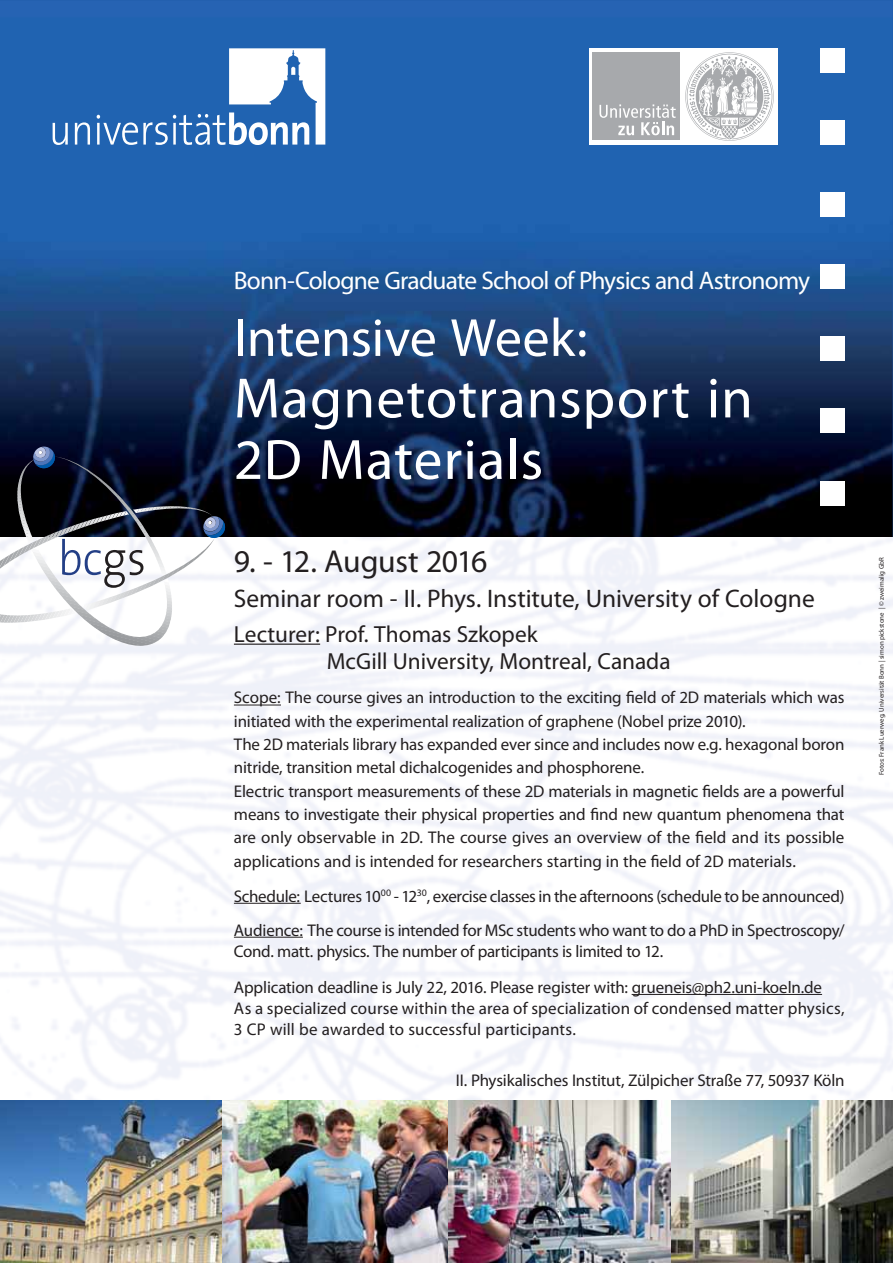
<style>
.page{position:relative;width:893px;height:1263px;background:#fff}
.page>*{position:absolute;margin:0;border:0;box-sizing:border-box;transform-origin:0 0}
.t1{font:57.3px/61.5px "Myriad Pro";letter-spacing:.02em;color:#fff}
.t2{font:54px "Myriad Pro";letter-spacing:-.01em;color:#fff}
.t3{font:31.8px "Myriad Pro";letter-spacing:-.015em;color:#231f20}
.t4{font:25.5px "Myriad Pro";letter-spacing:-.005em;color:#231f20}
.t5{font:25.5px "Myriad Pro";letter-spacing:-.03em;color:#fff}
.t6{font:23.25px/27.6px "Myriad Pro";letter-spacing:-.005em;color:#231f20}
.t7{font:16.95px/23.2px "Myriad Pro";letter-spacing:-.01em;color:#231f20}
.t8{font:16.95px/21.1px "Myriad Pro";letter-spacing:.01em;color:#231f20}
.t9{font:6.9px "Myriad Pro";color:#231f20}
</style>
<div class="page">
<img style="left:0;top:0;width:893px;height:537px">
<div style="left:589px;top:48px;width:189px;height:96px;background:#fff"></div>
<div style="left:592px;top:53px;width:88px;height:87px;background:#a7a9ac"></div>
<svg style="left:599px;top:104px;width:77px;height:31px"></svg>
<svg style="left:685px;top:52px;width:89px;height:89px"></svg>
<svg style="left:0;top:447px;width:226px;height:207px"></svg>
<hr style="left:234px;top:644px;width:86px;height:1px;background:#231f20">
<hr style="left:234px;top:705px;width:47px;height:1px;background:#231f20">
<hr style="left:234px;top:903px;width:67px;height:1px;background:#231f20">
<hr style="left:234px;top:937px;width:69px;height:1px;background:#231f20">
<hr style="left:632px;top:994px;width:190px;height:1px;background:#231f20">
<img style="left:448px;top:1100px;width:445px;height:162px">
<img style="left:0;top:1100px;width:222px;height:162px">
<img style="left:222px;top:1100px;width:226px;height:162px">
<svg style="left:53px;top:123px;width:15px;height:22px"></svg>
<svg style="left:75px;top:122px;width:15px;height:23px"></svg>
<svg style="left:97px;top:48px;width:228px;height:97px"></svg>
<div style="left:820px;top:48px;width:24px;height:24px;background:#fff"></div>
<div style="left:820px;top:120px;width:24px;height:25px;background:#fff"></div>
<div style="left:820px;top:193px;width:24px;height:24px;background:#fff"></div>
<div style="left:820px;top:265px;width:24px;height:24px;background:#fff"></div>
<div style="left:820px;top:337px;width:24px;height:24px;background:#fff"></div>
<div style="left:820px;top:409px;width:24px;height:24px;background:#fff"></div>
<div style="left:820px;top:481px;width:24px;height:24px;background:#fff"></div>
<h3 class="t5" style="left:234px;top:271px;width:578px">Bonn-Cologne Graduate School of Physics and Astronomy</h3>
<h2 class="t2" style="left:234px;top:317px;width:355px">Intensive Week:</h2>
<h1 class="t1" style="left:234px;top:371px;width:520px">Magnetotransport in<br>2D Materials</h1>
<h3 class="t3" style="left:234px;top:549px;width:255px">9. - 12. August 2016</h3>
<h3 class="t4" style="left:234px;top:589px;width:582px">Seminar room - II. Phys. Institute, University of Cologne</h3>
<h3 class="t6" style="left:327px;top:622px;width:345px;text-indent:-93px">Lecturer: Prof. Thomas Szkopek<br>McGill University, Montreal, Canada</h3>
<p class="t7" style="left:234px;top:687px;width:612px">Scope: The course gives an introduction to the exciting field of 2D materials which was initiated with the experimental realization of graphene (Nobel prize 2010).<br>The 2D materials library has expanded ever since and includes now e.g. hexagonal boron nitride, transition metal dichalcogenides and phosphorene.<br>Electric transport measurements of these 2D materials in magnetic fields are a powerful means to investigate their physical properties and find new quantum phenomena that are only observable in 2D. The course gives an overview of the field and its possible applications and is intended for researchers starting in the field of 2D materials.</p>
<p class="t7" style="left:234px;top:880px;width:612px;line-height:33.9px">Schedule: Lectures 10<sup>00</sup> - 12<sup>30</sup>, exercise classes in the afternoons (schedule to be announced)<br>Audience: The course is intended for MSc students who want to do a PhD in Spectroscopy/</p>
<p class="t7" style="left:234px;top:934px;width:590px;line-height:36px">Cond. matt. physics. The number of participants is limited to 12.<br>Application deadline is July 22, 2016. Please register with: grueneis@ph2.uni-koeln.de</p>
<p class="t8" style="left:234px;top:999px;width:612px">As a specialized course within the area of specialization of condensed matter physics,<br>3 CP will be awarded to successful participants.</p>
<p class="t7" style="left:456px;top:1070px;width:390px">II. Physikalisches Institut, Zülpicher Straße 77, 50937 Köln</p>
<p class="t9" style="left:879px;top:775px;width:220px;rotate:-90deg">Fotos: Frank Luerweg, Universität Bonn | simon pickstone | © zweimalig GbR</p>
</div>
